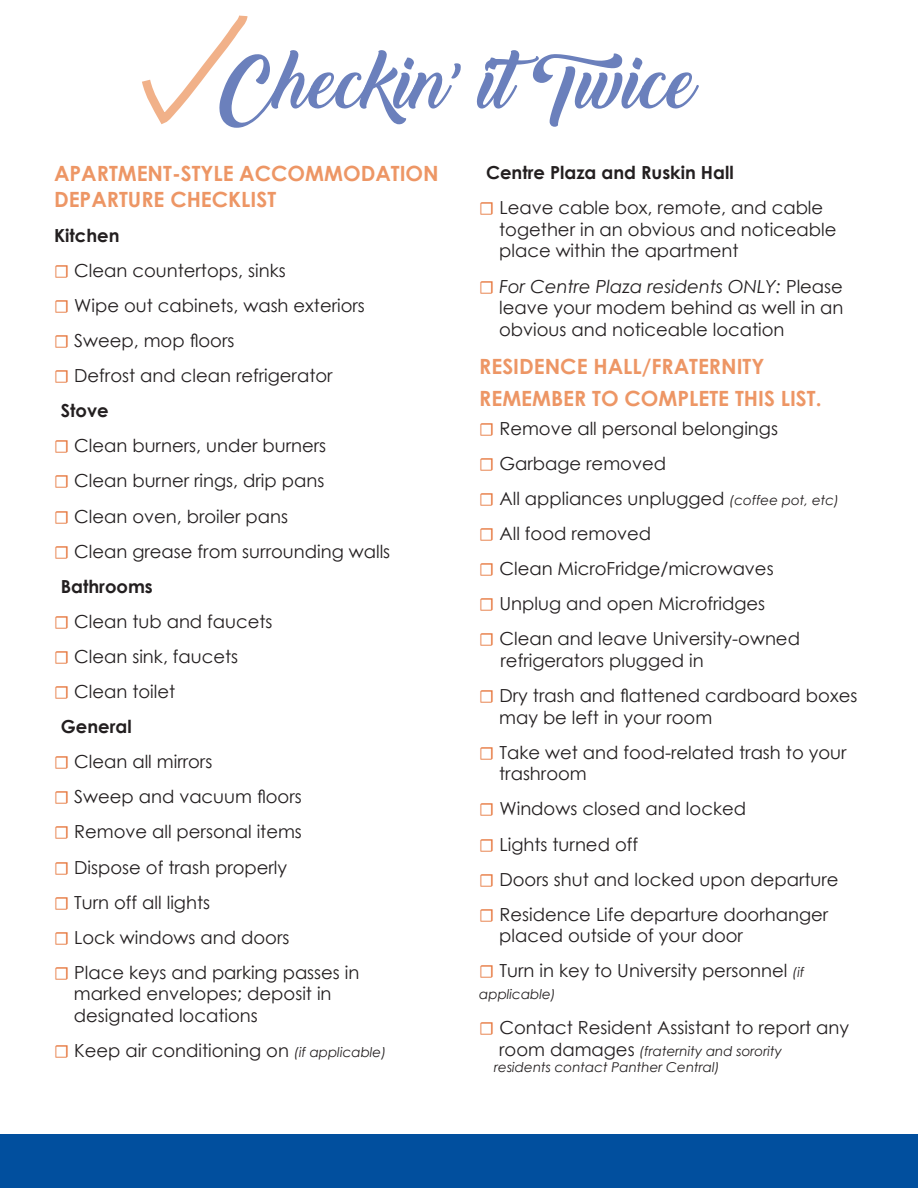
<style>
.page{position:relative;width:918px;height:1188px;background:#fff}
.page>*{position:absolute;margin:0;border:0;box-sizing:border-box;transform-origin:0 0}
.t1{font:72.3px "Backto Black Demo";color:#6b80bc}
.t2{font:700 21px/25.2px "Century Gothic";color:#ed9665}
.t3{font:18px/21.6px "Century Gothic";color:#231f20}
.t4{font:700 18px "Century Gothic";color:#231f20}
.t5{font:italic 13.5px/16.2px "Century Gothic";color:#231f20}
.s1{font-family:"Minion Pro";color:#e46e31}
.s2{font-style:italic;font-size:13.5px}
.s3{font-style:italic}
.s4{font-style:normal;font-size:18px}
</style>
<div class="page">
<div style="left:1px;top:1134px;width:917px;height:54px;background:#014f9e"></div>
<svg style="left:142px;top:15px;width:106px;height:109px"></svg>
<p class="t1" style="left:222px;top:41px;width:476px">Checkin’ itTwice</p>
<p class="t2" style="left:54px;top:160px;width:386px">APARTMENT-STYLE ACCOMMODATION<br>DEPARTURE CHECKLIST</p>
<p class="t4" style="left:54px;top:222px;width:67px">Kitchen</p>
<p class="t3" style="left:54px;top:259px;width:233px"><span class="s1">☐</span> Clean countertops, sinks</p>
<p class="t3" style="left:54px;top:294px;width:312px"><span class="s1">☐</span> Wipe out cabinets, wash exteriors</p>
<p class="t3" style="left:54px;top:329px;width:182px"><span class="s1">☐</span> Sweep, mop floors</p>
<p class="t3" style="left:54px;top:365px;width:280px"><span class="s1">☐</span> Defrost and clean refrigerator</p>
<p class="t4" style="left:61px;top:397px;width:49px">Stove</p>
<p class="t3" style="left:54px;top:435px;width:274px"><span class="s1">☐</span> Clean burners, under burners</p>
<p class="t3" style="left:54px;top:470px;width:272px"><span class="s1">☐</span> Clean burner rings, drip pans</p>
<p class="t3" style="left:54px;top:505px;width:236px"><span class="s1">☐</span> Clean oven, broiler pans</p>
<p class="t3" style="left:54px;top:540px;width:338px"><span class="s1">☐</span> Clean grease from surrounding walls</p>
<p class="t4" style="left:61px;top:573px;width:94px">Bathrooms</p>
<p class="t3" style="left:54px;top:610px;width:220px"><span class="s1">☐</span> Clean tub and faucets</p>
<p class="t3" style="left:54px;top:645px;width:186px"><span class="s1">☐</span> Clean sink, faucets</p>
<p class="t3" style="left:54px;top:680px;width:123px"><span class="s1">☐</span> Clean toilet</p>
<p class="t4" style="left:61px;top:713px;width:72px">General</p>
<p class="t3" style="left:54px;top:751px;width:160px"><span class="s1">☐</span> Clean all mirrors</p>
<p class="t3" style="left:54px;top:786px;width:249px"><span class="s1">☐</span> Sweep and vacuum floors</p>
<p class="t3" style="left:54px;top:821px;width:249px"><span class="s1">☐</span> Remove all personal items</p>
<p class="t3" style="left:54px;top:856px;width:235px"><span class="s1">☐</span> Dispose of trash properly</p>
<p class="t3" style="left:54px;top:891px;width:158px"><span class="s1">☐</span> Turn off all lights</p>
<p class="t3" style="left:54px;top:926px;width:237px"><span class="s1">☐</span> Lock windows and doors</p>
<p class="t3" style="left:74px;top:961px;width:287px;text-indent:-20px"><span class="s1">☐</span> Place keys and parking passes in marked envelopes; deposit in designated locations</p>
<p class="t3" style="left:54px;top:1040px;width:334px"><span class="s1">☐</span> Keep air conditioning on <span class="s2">(if applicable)</span></p>
<p class="t4" style="left:486px;top:159px;width:249px">Centre Plaza and Ruskin Hall</p>
<p class="t3" style="left:499px;top:197px;width:339px;text-indent:-20px"><span class="s1">☐</span> Leave cable box, remote, and cable together in an obvious and noticeable place within the apartment</p>
<p class="t3" style="left:499px;top:275px;width:346px;text-align:justify;text-indent:-20px"><span class="s1">☐</span> <span class="s3">For Centre Plaza residents ONLY:</span> Please leave your modem behind as well in an obvious and noticeable location</p>
<p class="t2" style="left:479px;top:353px;width:287px">RESIDENCE HALL/FRATERNITY</p>
<p class="t2" style="left:479px;top:385px;width:344px">REMEMBER TO COMPLETE THIS LIST.</p>
<p class="t3" style="left:479px;top:417px;width:300px"><span class="s1">☐</span> Remove all personal belongings</p>
<p class="t3" style="left:479px;top:452px;width:188px"><span class="s1">☐</span> Garbage removed</p>
<p class="t3" style="left:479px;top:487px;width:361px"><span class="s1">☐</span> All appliances unplugged <span class="s2">(coffee pot, etc)</span></p>
<p class="t3" style="left:479px;top:522px;width:174px"><span class="s1">☐</span> All food removed</p>
<p class="t3" style="left:479px;top:558px;width:296px"><span class="s1">☐</span> Clean MicroFridge/microwaves</p>
<p class="t3" style="left:479px;top:593px;width:288px"><span class="s1">☐</span> Unplug and open Microfridges</p>
<p class="t3" style="left:501px;top:628px;width:301px;text-indent:-21px"><span class="s1">☐</span> Clean and leave University-owned refrigerators plugged in</p>
<p class="t3" style="left:499px;top:684px;width:360px;text-indent:-20px"><span class="s1">☐</span> Dry trash and flattened cardboard boxes may be left in your room</p>
<p class="t3" style="left:499px;top:741px;width:349px;text-indent:-20px"><span class="s1">☐</span> Take wet and food-related trash to your trashroom</p>
<p class="t3" style="left:479px;top:798px;width:268px"><span class="s1">☐</span> Windows closed and locked</p>
<p class="t3" style="left:479px;top:833px;width:160px"><span class="s1">☐</span> Lights turned off</p>
<p class="t3" style="left:479px;top:868px;width:361px"><span class="s1">☐</span> Doors shut and locked upon departure</p>
<p class="t3" style="left:499px;top:903px;width:331px;text-indent:-20px"><span class="s1">☐</span> Residence Life departure doorhanger placed outside of your door</p>
<p class="t3" style="left:479px;top:960px;width:327px"><span class="s1">☐</span> Turn in key to University personnel <span class="s2">(if</span></p>
<p class="t5" style="left:479px;top:986px;width:78px">applicable)</p>
<p class="t3" style="left:479px;top:1017px;width:371px"><span class="s1">☐</span> Contact Resident Assistant to report any</p>
<p class="t5" style="left:494px;top:1043px;width:289px;text-indent:5px"><span class="s4">room damages</span> (fraternity and sorority residents contact Panther Central)</p>
</div>
